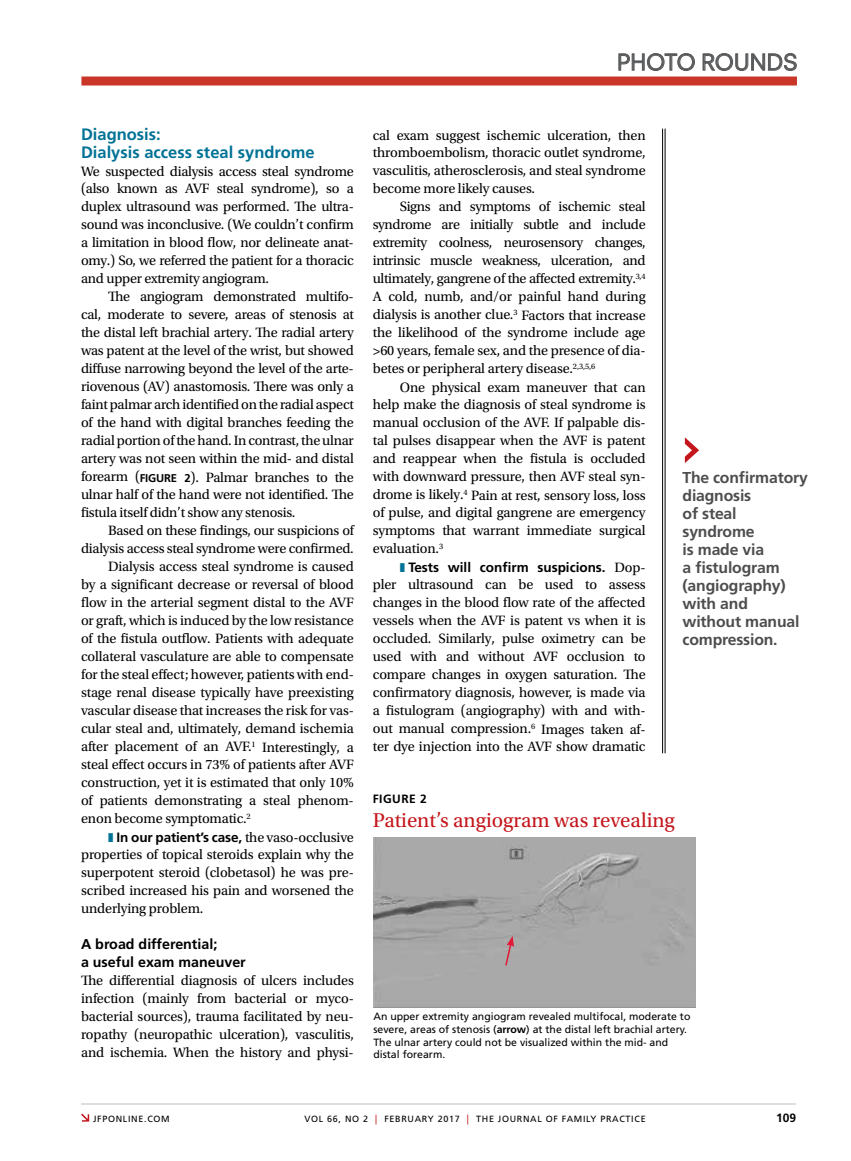
<style>
.page{position:relative;width:851px;height:1161px;background:#fff}
.page>*{position:absolute;margin:0;border:0;box-sizing:border-box;transform-origin:0 0}
.t1{font:21.75px "Neuzeit SLT Std";color:#58595b}
.t2{font:21px "Utopia Std";color:#c4161c}
.t3{font:700 16.5px/18px "Frutiger LT Std";color:#007296}
.t4{font:700 15.75px/18px "Frutiger LT Std";letter-spacing:-.01em;color:#4d4d4f}
.t5{font:14.25px/18px "Utopia Std";letter-spacing:-.01em;color:#000;text-align:justify}
.t6{font:700 14.25px/18px "Frutiger LT Std";color:#000}
.t7{font:700 13.5px "Frutiger LT Std";color:#000}
.t8{font:700 12px "Frutiger LT Std";letter-spacing:.04em;color:#000}
.t9{font:10.5px/12.8px "Frutiger LT Std";color:#000}
.t10{font:9px "Frutiger LT Std";letter-spacing:.075em;color:#000}
.s1{font-family:"Frutiger LT Std";font-weight:700;font-size:11.25px}
.s2{color:#007296}
.s3{font-family:"Utopia Std";font-weight:400;font-size:14.25px}
.s4{font-weight:700}
.s5{font-size:9.9px;color:#c4161c}
</style>
<div class="page">
<div style="left:81px;top:77px;width:716px;height:9px;background:#c93627"></div>
<svg style="left:81px;top:1114px;width:8px;height:8px"></svg>
<hr style="left:81px;top:1104px;width:715px;height:1px;background:#bcbec0">
<svg style="left:618px;top:53px;width:77px;height:18px"></svg>
<svg style="left:702px;top:53px;width:95px;height:18px"></svg>
<hr style="left:664px;top:129px;width:1px;height:624px;background:#000">
<hr style="left:662px;top:129px;width:1px;height:624px;background:#000">
<img style="left:373px;top:838px;width:323px;height:169px">
<svg style="left:684px;top:437px;width:15px;height:26px"></svg>
<svg style="left:504px;top:936px;width:10px;height:31px"></svg>
<h1 class="t1" style="left:617px;top:49px;width:182px">PHOTO ROUNDS</h1>
<p class="t3" style="left:81px;top:125px;width:235px">Diagnosis:<br>Dialysis access steal syndrome</p>
<p class="t5" style="left:81px;top:162px;width:274px">We suspected dialysis access steal syndrome (also known as AVF steal syndrome), so a duplex ultrasound was performed. The ultra&shy;sound was inconclusive. (We couldn’t confirm a limitation in blood flow, nor delineate anat&shy;omy.) So, we referred the patient for a thoracic and upper extremity angiogram.</p>
<p class="t5" style="left:81px;top:288px;width:274px;text-indent:27px">The angiogram demonstrated multifo&shy;cal, moderate to severe, areas of stenosis at the distal left brachial artery. The radial artery was patent at the level of the wrist, but showed diffuse narrowing beyond the level of the arte&shy;riovenous (AV) anastomosis. There was only a faint palmar arch identified on the radial aspect of the hand with digital branches feeding the radial portion of the hand. In contrast, the ulnar artery was not seen within the mid- and distal forearm (<span class="s1">FIGURE 2</span>). Palmar branches to the ulnar half of the hand were not identified. The fistula itself didn’t show any stenosis.</p>
<p class="t5" style="left:108px;top:522px;width:247px">Based on these findings, our suspicions of</p>
<p class="t5" style="left:81px;top:540px;width:274px">dialysis access steal syndrome were confirmed.</p>
<p class="t5" style="left:108px;top:558px;width:247px">Dialysis access steal syndrome is caused</p>
<p class="t5" style="left:81px;top:576px;width:274px">by a significant decrease or reversal of blood</p>
<p class="t5" style="left:81px;top:594px;width:274px">flow in the arterial segment distal to the AVF</p>
<p class="t5" style="left:81px;top:612px;width:274px">or graft, which is induced by the low resistance</p>
<p class="t5" style="left:81px;top:630px;width:274px">of the fistula outflow. Patients with adequate</p>
<p class="t5" style="left:81px;top:648px;width:274px">collateral vasculature are able to compensate</p>
<p class="t5" style="left:81px;top:666px;width:274px">for the steal effect; however, patients with end-</p>
<p class="t5" style="left:81px;top:684px;width:274px">stage renal disease typically have preexisting</p>
<p class="t5" style="left:81px;top:702px;width:274px">vascular disease that increases the risk for vas-</p>
<p class="t5" style="left:81px;top:720px;width:274px">cular steal and, ultimately, demand ischemia</p>
<p class="t5" style="left:81px;top:738px;width:274px">after placement of an AVF.<sup>1</sup> Interestingly, a</p>
<p class="t5" style="left:81px;top:756px;width:274px">steal effect occurs in 73% of patients after AVF</p>
<p class="t5" style="left:81px;top:774px;width:274px">construction, yet it is estimated that only 10%</p>
<p class="t5" style="left:81px;top:792px;width:274px">of patients demonstrating a steal phenom-</p>
<p class="t5" style="left:81px;top:810px;width:171px">enon become symptomatic.<sup>2</sup></p>
<p class="t7" style="left:108px;top:829px;width:247px"><span class="s2">❚</span> In our patient’s case, <span class="s3">the vaso-occlusive</span></p>
<p class="t5" style="left:81px;top:846px;width:274px">properties of topical steroids explain why the superpotent steroid (clobetasol) he was pre&shy;scribed increased his pain and worsened the underlying problem.</p>
<p class="t6" style="left:81px;top:936px;width:166px">A broad differential;<br>a useful exam maneuver</p>
<p class="t5" style="left:81px;top:972px;width:274px">The differential diagnosis of ulcers includes infection (mainly from bacterial or myco&shy;bacterial sources), trauma facilitated by neu&shy;ropathy (neuropathic ulceration), vasculitis, and ischemia. When the history and physi-</p>
<p class="t5" style="left:373px;top:126px;width:274px">cal exam suggest ischemic ulceration, then thromboembolism, thoracic outlet syndrome, vasculitis, atherosclerosis, and steal syndrome become more likely causes.</p>
<p class="t5" style="left:373px;top:198px;width:274px;text-indent:27px">Signs and symptoms of ischemic steal syndrome are initially subtle and include extremity coolness, neurosensory changes, intrinsic muscle weakness, ulceration, and ultimately, gangrene of the affected extremity.<sup>3,4<br></sup>A cold, numb, and/or painful hand during dialysis is another clue.<sup>3</sup> Factors that increase the likelihood of the syndrome include age &gt;60 years, female sex, and the presence of dia&shy;betes or peripheral artery disease.<sup>2,3,5,6</sup></p>
<p class="t5" style="left:373px;top:378px;width:274px;text-indent:27px">One physical exam maneuver that can help make the diagnosis of steal syndrome is manual occlusion of the AVF. If palpable dis&shy;tal pulses disappear when the AVF is patent and reappear when the fistula is occluded with downward pressure, then AVF steal syn&shy;drome is likely.<sup>4</sup> Pain at rest, sensory loss, loss of pulse, and digital gangrene are emergency symptoms that warrant immediate surgical evaluation.<sup>3</sup></p>
<p class="t7" style="left:400px;top:559px;width:247px"><span class="s2">❚</span> Tests will confirm suspicions. <span class="s3">Dop-</span></p>
<p class="t5" style="left:373px;top:576px;width:274px">pler ultrasound can be used to assess changes in the blood flow rate of the affected vessels when the AVF is patent vs when it is occluded. Similarly, pulse oximetry can be used with and without AVF occlusion to compare changes in oxygen saturation. The confirmatory diagnosis, however, is made via a fistulogram (angiography) with and with&shy;out manual compression.<sup>6</sup> Images taken af&shy;ter dye injection into the AVF show dramatic</p>
<p class="t4" style="left:682px;top:468px;width:127px">The confirmatory diagnosis<br>of steal syndrome<br>is made via<br>a fistulogram (angiography) with and without manual compression.</p>
<p class="t8" style="left:373px;top:792px;width:56px">FIGURE 2</p>
<h2 class="t2" style="left:373px;top:809px;width:303px">Patient’s angiogram was revealing</h2>
<p class="t9" style="left:373px;top:1010px;width:318px">An upper extremity angiogram revealed multifocal, moderate to severe, areas of stenosis (<span class="s4">arrow</span>) at the distal left brachial artery.<br>The ulnar artery could not be visualized within the mid- and distal forearm.</p>
<p class="t10" style="left:93px;top:1113px;width:78px">JFPONLINE.COM</p>
<p class="t10" style="left:304px;top:1113px;width:342px">VOL 66, NO 2 <span class="s5">|</span> FEBRUARY 2017 <span class="s5">|</span> THE JOURNAL OF FAMILY PRACTICE</p>
<p class="t8" style="left:776px;top:1111px;width:22px">109</p>
</div>
